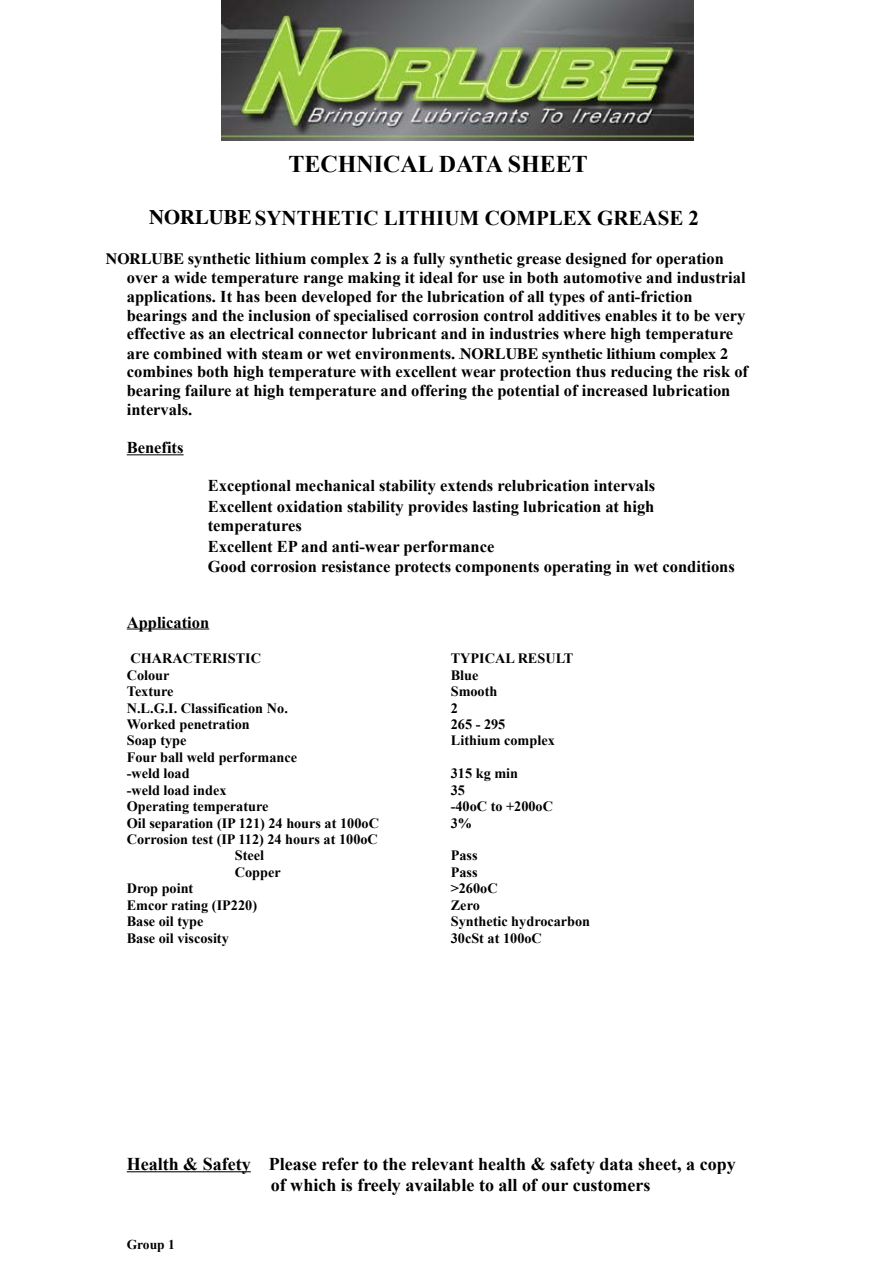
<style>
.page{position:relative;width:893px;height:1263px;background:#fff}
.page>*{position:absolute;margin:0;border:0;box-sizing:border-box;transform-origin:0 0}
.t1{font:700 24px "Times New Roman";color:#000}
.t2{font:700 21px "Times New Roman";color:#000}
.t3{font:700 20.7px "Times";color:#000}
.t4{font:700 18px/20.7px "Times New Roman";color:#000}
.t5{font:700 16.5px/19px "Times New Roman";color:#000}
.t6{font:700 15.75px "Times";color:#000}
.t7{font:700 14.25px/16.4px "Times New Roman";color:#000}
.t8{font:700 13.5px "Times New Roman";color:#000}
</style>
<div class="page">
<hr style="left:127px;top:454px;width:57px;height:1px;background:#000">
<hr style="left:127px;top:628px;width:82px;height:1px;background:#000">
<hr style="left:127px;top:1171px;width:124px;height:1px;background:#000">
<img style="left:222px;top:0;width:472px;height:141px">
<h1 class="t1" style="left:289px;top:156px;width:301px">TECHNICAL DATA SHEET</h1>
<p class="t2" style="left:177px;top:210px;width:523px">AZTEC SYNTHETIC LITHIUM COMPLEX GREASE 2</p>
<p class="t5" style="left:127px;top:250px;width:623px">AZTEC synthetic lithium complex 2 is a fully synthetic grease designed for operation over a wide temperature range making it ideal for use in both automotive and industrial applications. It has been developed for the lubrication of all types of anti-friction bearings and the inclusion of specialised corrosion control additives enables it to be very effective as an electrical connector lubricant and in industries where high temperature are combined with steam or wet environments. Aztec synthetic lithium complex 2 combines both high temperature with excellent wear protection thus reducing the risk of bearing failure at high temperature and offering the potential of increased lubrication intervals.</p>
<p class="t5" style="left:127px;top:440px;width:58px">Benefits</p>
<p class="t5" style="left:208px;top:477px;width:449px;line-height:20.7px">Exceptional mechanical stability extends relubrication intervals<br>Excellent oxidation stability provides lasting lubrication at high</p>
<p class="t5" style="left:208px;top:517px;width:529px;line-height:20.7px">temperatures<br>Excellent EP and anti-wear performance<br>Good corrosion resistance protects components operating in wet conditions</p>
<p class="t3" style="left:149px;top:198px;width:104px">NORLUBE</p>
<p class="t6" style="left:106px;top:244px;width:80px">NORLUBE</p>
<p class="t6" style="left:460px;top:338px;width:269px">NORLUBE synthetic lithium complex 2</p>
<p class="t5" style="left:127px;top:614px;width:84px">Application</p>
<p class="t7" style="left:131px;top:652px;width:132px">CHARACTERISTIC</p>
<p class="t7" style="left:451px;top:652px;width:124px">TYPICAL RESULT</p>
<p class="t7" style="left:127px;top:668px;width:44px">Colour</p>
<p class="t7" style="left:451px;top:668px;width:29px">Blue</p>
<p class="t7" style="left:127px;top:685px;width:48px">Texture</p>
<p class="t7" style="left:451px;top:685px;width:48px">Smooth</p>
<p class="t7" style="left:127px;top:701px;width:163px">N.L.G.I. Classification No.</p>
<p class="t7" style="left:451px;top:701px;width:9px">2</p>
<p class="t7" style="left:127px;top:718px;width:125px">Worked penetration</p>
<p class="t7" style="left:451px;top:718px;width:56px">265 - 295</p>
<p class="t7" style="left:127px;top:734px;width:61px">Soap type</p>
<p class="t7" style="left:451px;top:734px;width:106px">Lithium complex</p>
<p class="t7" style="left:127px;top:750px;width:172px">Four ball weld performance -weld load</p>
<p class="t7" style="left:451px;top:767px;width:69px">315 kg min</p>
<p class="t7" style="left:127px;top:783px;width:101px">-weld load index</p>
<p class="t7" style="left:451px;top:783px;width:16px">35</p>
<p class="t7" style="left:127px;top:800px;width:143px">Operating temperature</p>
<p class="t7" style="left:451px;top:800px;width:104px">-40oC to +200oC</p>
<p class="t7" style="left:127px;top:816px;width:254px">Oil separation (IP 121) 24 hours at 100oC</p>
<p class="t7" style="left:451px;top:816px;width:23px">3%</p>
<p class="t7" style="left:127px;top:832px;width:253px;text-align:center">Corrosion test (IP 112) 24 hours at 100oC<br>Steel</p>
<p class="t7" style="left:451px;top:849px;width:28px">Pass</p>
<p class="t7" style="left:235px;top:865px;width:47px">Copper</p>
<p class="t7" style="left:451px;top:865px;width:28px">Pass</p>
<p class="t7" style="left:127px;top:882px;width:68px">Drop point</p>
<p class="t7" style="left:451px;top:882px;width:48px">&gt;260oC</p>
<p class="t7" style="left:127px;top:898px;width:132px">Emcor rating (IP220)</p>
<p class="t7" style="left:451px;top:898px;width:31px">Zero</p>
<p class="t7" style="left:127px;top:915px;width:78px">Base oil type</p>
<p class="t7" style="left:451px;top:915px;width:141px">Synthetic hydrocarbon</p>
<p class="t7" style="left:127px;top:931px;width:104px">Base oil viscosity</p>
<p class="t7" style="left:451px;top:931px;width:93px">30cSt at 100oC</p>
<p class="t4" style="left:271px;top:1155px;width:466px;text-indent:-144px">Health &amp; Safety Please refer to the relevant health &amp; safety data sheet, a copy of which is freely available to all of our customers</p>
<p class="t8" style="left:127px;top:1239px;width:50px">Group 1</p>
</div>
